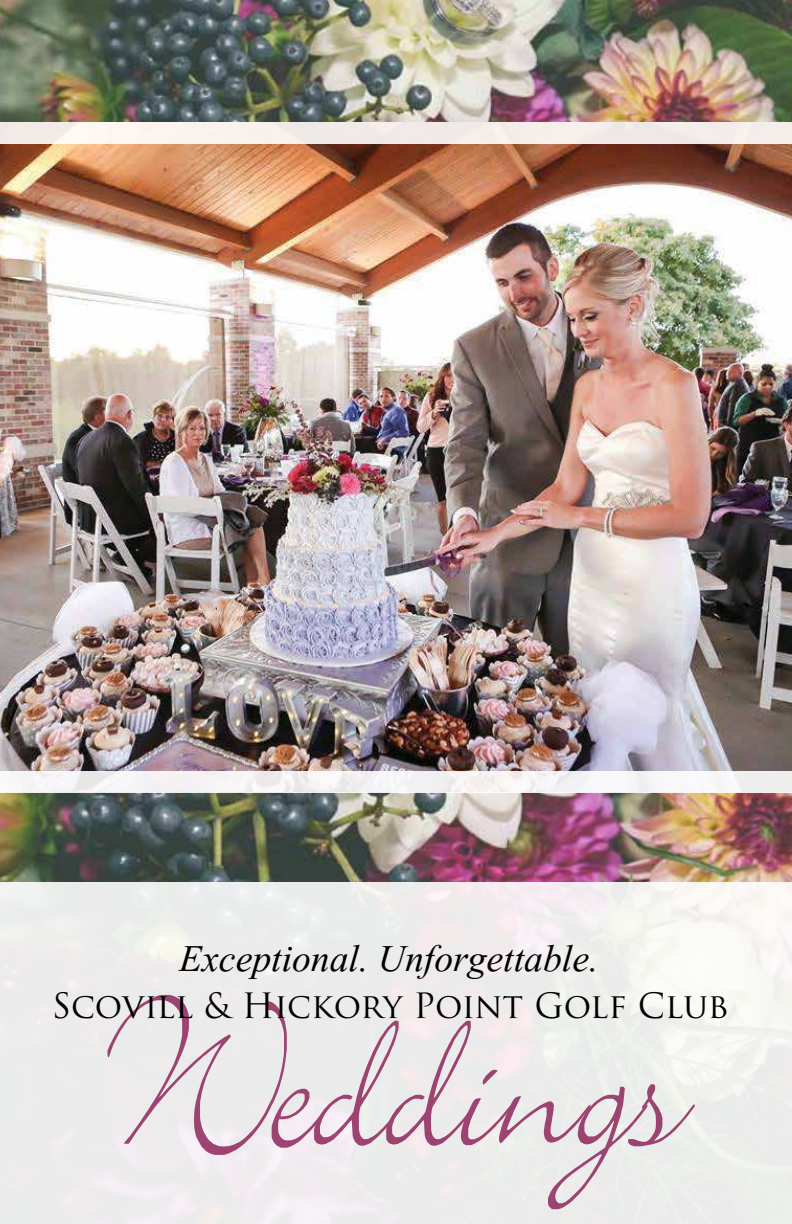
<style>
.page{position:relative;width:792px;height:1224px;background:#fff}
.page>*{position:absolute;margin:0;border:0;box-sizing:border-box;transform-origin:0 0}
.t1{font:196.6px "Elegant";color:#943164}
.t2{font:italic 46.8px "Aparajita";color:#000}
.t3{font:34px "Trajan Pro";color:#000}
</style>
<div class="page">
<img style="left:0;top:792px;width:792px;height:90px">
<img style="left:0;top:0;width:792px;height:123px">
<img style="left:0;top:144px;width:792px;height:627px">
<div style="left:0;top:882px;width:792px;height:342px;background:linear-gradient(to right,#ebeaeb,#f1f1ee)"></div>
<div style="left:0;top:123px;width:792px;height:21px;background:#f4eeea"></div>
<div style="left:0;top:771px;width:792px;height:21px;background:#f5f3f5"></div>
<h2 class="t2" style="left:179px;top:935px;width:421px">Exceptional. Unforgettable.</h2>
<h1 class="t1" style="left:106px;top:983px;width:589px">Weddings</h1>
<p class="t3" style="left:52px;top:984px;width:679px">Scovill &amp; Hickory Point Golf Club</p>
</div>
